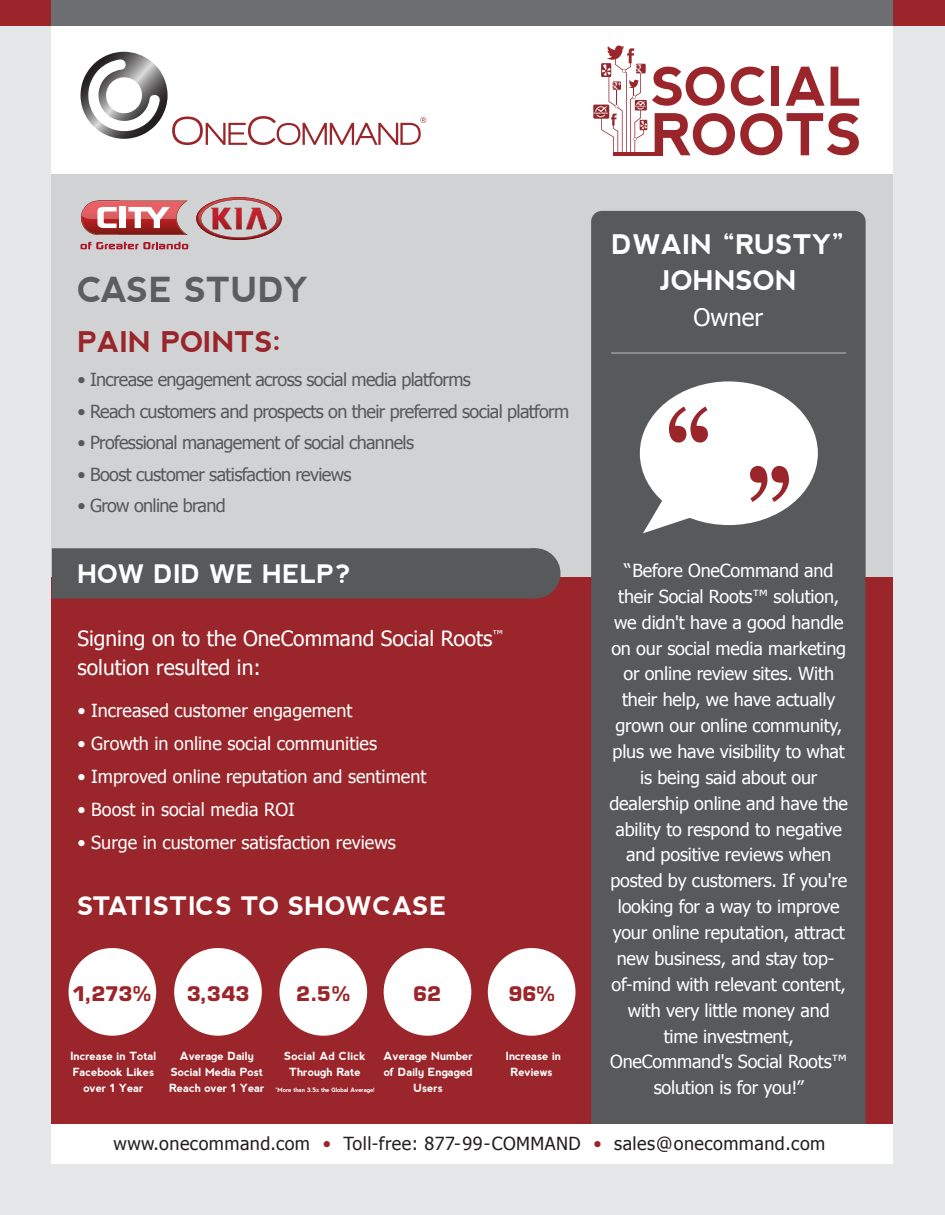
<style>
.page{position:relative;width:945px;height:1215px;background:#e6e7e8}
.page>*{position:absolute;margin:0;border:0;box-sizing:border-box;transform-origin:0 0}
.t1{font:700 105px "Georgia";color:#9a262b;scale:.85 1}
.t2{font:700 34.5px "nevis";letter-spacing:-.02em;color:#5d5d5d}
.t3{font:700 28.5px "nevis";color:#9a262b}
.t4{font:700 27px/36px "nevis";color:#fff;text-align:center}
.t5{font:700 25.5px "nevis";color:#fff}
.t6{font:24px "Tahoma";color:#fff}
.t7{font:21px/28.5px "Tahoma";color:#fff}
.t8{font:700 19.65px "Eurostile LT Std";letter-spacing:-.005em;color:#9a262b}
.t9{font:18px/25.8px "Tahoma";letter-spacing:-.01em;color:#fff;text-align:center}
.t10{font:18px "Tahoma";letter-spacing:-.035em;color:#58595b}
.t11{font:18px "Tahoma";letter-spacing:.025em;color:#231f20}
.t12{font:700 11.25px/16px "nevis";letter-spacing:-.01em;color:#fff;text-align:center}
.t13{font:700 6px "nevis";letter-spacing:-.025em;color:#fff}
.t14{font:700 2.55px "Gotham Rounded";letter-spacing:-.04em;color:#fff}
.t15{font:700 1.95px "Gotham Rounded";letter-spacing:-.04em;color:#fff}
.s1{color:#9a262b}
</style>
<div class="page">
<div style="left:52px;top:502px;width:841px;height:713px;background:#9a262b"></div>
<div style="left:52px;top:174px;width:841px;height:402px;background:#d0d2d3"></div>
<div style="left:591px;top:211px;width:275px;height:913px;background:#58595b"></div>
<div style="left:0;top:0;width:945px;height:25px;background:#9a262b"></div>
<div style="left:52px;top:0;width:841px;height:174px;background:#fff"></div>
<div style="left:52px;top:0;width:841px;height:25px;background:#6d6e70"></div>
<div style="left:640px;top:381px;width:178px;height:144px;background:#fff;border-radius:50%"></div>
<svg style="left:643px;top:490px;width:67px;height:43px"></svg>
<hr style="left:611px;top:353px;width:235px;height:1px;background:#bbbdbf">
<svg style="left:81px;top:52px;width:345px;height:93px"></svg>
<div style="left:52px;top:548px;width:478px;height:50px;background:#58595b"></div>
<div style="left:510px;top:548px;width:50px;height:50px;background:#58595b;border-radius:50%"></div>
<div style="left:52px;top:1124px;width:841px;height:80px;background:#fff"></div>
<div style="left:0;top:1164px;width:945px;height:51px;background:#e6e7e8"></div>
<svg style="left:196px;top:197px;width:87px;height:43px"></svg>
<svg style="left:81px;top:201px;width:107px;height:34px;background:#cc7878"></svg>
<svg style="left:81px;top:242px;width:107px;height:7px"></svg>
<div style="left:69px;top:948px;width:87px;height:88px;background:#fff;border-radius:50%"></div>
<div style="left:174px;top:948px;width:88px;height:88px;background:#fff;border-radius:50%"></div>
<div style="left:279px;top:948px;width:88px;height:88px;background:#fff;border-radius:50%"></div>
<div style="left:384px;top:948px;width:87px;height:88px;background:#fff;border-radius:50%"></div>
<div style="left:488px;top:948px;width:88px;height:88px;background:#fff;border-radius:50%"></div>
<div style="left:593px;top:105px;width:16px;height:14px;background:#93272c;border-radius:2px"></div>
<svg style="left:595px;top:45px;width:264px;height:110px"></svg>
<p class="t14" style="left:594px;top:111px;width:16px">DealerRater</p>
<p class="t15" style="left:635px;top:105px;width:12px">DealerRater</p>
<h2 class="t2" style="left:77px;top:269px;width:233px">CASE STUDY</h2>
<h3 class="t3" style="left:77px;top:325px;width:205px">PAIN POINTS:</h3>
<p class="t10" style="left:77px;top:368px;width:395px">• Increase engagement across social media platforms</p>
<p class="t10" style="left:77px;top:399px;width:493px">• Reach customers and prospects on their preferred social platform</p>
<p class="t10" style="left:77px;top:431px;width:338px">• Professional management of social channels</p>
<p class="t10" style="left:77px;top:462px;width:276px">• Boost customer satisfaction reviews</p>
<p class="t10" style="left:77px;top:494px;width:150px">• Grow online brand</p>
<h3 class="t5" style="left:77px;top:560px;width:275px">HOW DID WE HELP?</h3>
<p class="t7" style="left:77px;top:624px;width:427px">Signing on to the OneCommand Social Roots<sup>™ </sup>solution resulted in:</p>
<p class="t9" style="left:77px;top:697px;width:277px">• Increased customer engagement</p>
<p class="t9" style="left:77px;top:730px;width:301px">• Growth in online social communities</p>
<p class="t9" style="left:77px;top:763px;width:350px">• Improved online reputation and sentiment</p>
<p class="t9" style="left:77px;top:796px;width:219px">• Boost in social media ROI</p>
<p class="t9" style="left:77px;top:829px;width:320px">• Surge in customer satisfaction reviews</p>
<h3 class="t5" style="left:77px;top:891px;width:371px">STATISTICS TO SHOWCASE</h3>
<p class="t8" style="left:72px;top:982px;width:80px">1,273%</p>
<p class="t8" style="left:187px;top:982px;width:64px">3,343</p>
<p class="t8" style="left:296px;top:982px;width:55px">2.5%</p>
<p class="t8" style="left:413px;top:982px;width:30px">62</p>
<p class="t8" style="left:508px;top:982px;width:48px">96%</p>
<p class="t12" style="left:70px;top:1048px;width:88px">Increase in Total<br>Facebook Likes over 1 Year</p>
<p class="t12" style="left:169px;top:1048px;width:97px">Average Daily<br>Social Media Post<br>Reach over 1 Year</p>
<p class="t12" style="left:284px;top:1048px;width:83px">Social Ad Click<br>Through Rate</p>
<p class="t13" style="left:275px;top:1086px;width:101px">*More than 3.5x the Global Average!</p>
<p class="t12" style="left:384px;top:1048px;width:91px">Average Number of Daily Engaged<br>Users</p>
<p class="t12" style="left:506px;top:1048px;width:57px">Increase in<br>Reviews</p>
<h3 class="t4" style="left:612px;top:227px;width:235px">DWAIN “RUSTY”<br>JOHNSON</h3>
<h3 class="t6" style="left:694px;top:302px;width:71px">Owner</h3>
<h1 class="t1" style="left:666px;top:381px;width:56px">“</h1>
<h1 class="t1" style="left:746px;top:441px;width:56px">”</h1>
<p class="t9" style="left:610px;top:557px;width:240px">“Before OneCommand and their Social Roots™ solution, we didn't have a good handle on our social media marketing or online review sites. With their help, we have actually grown our online community, plus we have visibility to what is being said about our dealership online and have the ability to respond to negative and positive reviews when posted by customers. If you're looking for a way to improve your online reputation, attract new business, and stay top&shy;of-mind with relevant content, with very little money and time investment,<br>OneCommand's Social Roots™ solution is for you!”</p>
<p class="t11" style="left:114px;top:1132px;width:713px">www.onecommand.com <span class="s1">•</span> Toll-free: 877-99-COMMAND <span class="s1">•</span> sales@onecommand.com</p>
</div>
